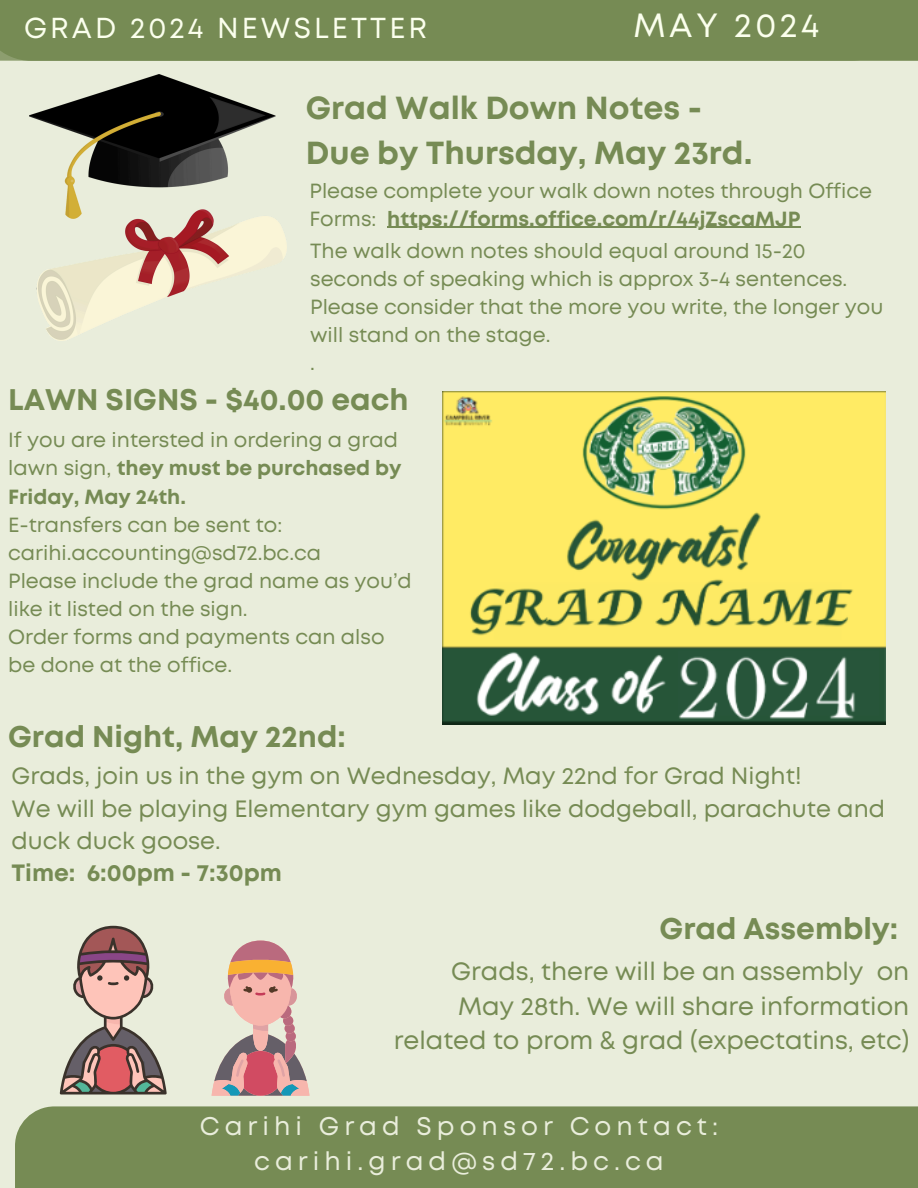
<style>
.page{position:relative;width:918px;height:1188px;background:#e9eddb}
.page>*{position:absolute;margin:0;border:0;box-sizing:border-box;transform-origin:0 0}
.t1{font:33.6px "Mont";letter-spacing:.11em;color:#fbffed}
.t2{font:700 31.8px/44.4px "Mont";color:#768b54}
.t3{font:700 29.85px "Mont";color:#768b54}
.t4{font:28.8px "Mont";letter-spacing:.11em;color:#fbffed}
.t5{font:25.5px/34.7px "Mont";letter-spacing:.2em;color:#e9eddb;text-align:center}
.t6{font:25.05px/34.3px "Mont";color:#768b54;text-align:right}
.t7{font:23.55px/32.4px "Mont";color:#768b54}
.t8{font:20.55px/28.2px "Mont";color:#768b54}
.t9{font:700 20.55px "Mont";color:#768b54}
.s1{font-weight:700}
</style>
<div class="page">
<div style="left:0;top:0;width:918px;height:61px;background:#768b54"></div>
<div style="left:15px;top:1106px;width:903px;height:82px;background:#768b54"></div>
<img style="left:29px;top:74px;width:258px;height:267px">
<img style="left:443px;top:391px;width:442px;height:333px">
<svg style="left:212px;top:941px;width:97px;height:155px"></svg>
<svg style="left:60px;top:926px;width:107px;height:169px"></svg>
<hr style="left:387px;top:227px;width:413px;height:1px;background:#768b54">
<p class="t4" style="left:24px;top:17px;width:404px">GRAD 2024 NEWSLETTER</p>
<h2 class="t1" style="left:633px;top:12px;width:187px">MAY 2024</h2>
<p class="t2" style="left:306px;top:89px;width:448px">Grad Walk Down Notes -<br>Due by Thursday, May 23rd.</p>
<p class="t8" style="left:309px;top:178px;width:564px">Please complete your walk down notes through Office<br>Forms:</p>
<p class="t9" style="left:387px;top:211px;width:415px">https://forms.office.com/r/44jZscaMJP</p>
<h4 class="t8" style="left:310px;top:238px;width:575px">The walk down notes should equal around 15-20 seconds of speaking which is approx 3-4 sentences.<br>Please consider that the more you write, the longer you will stand on the stage.</h4>
<h5 class="t8" style="left:310px;top:350px;width:6px">.</h5>
<p class="t3" style="left:8px;top:389px;width:402px">LAWN SIGNS - $40.00 each</p>
<p class="t8" style="left:8px;top:428px;width:395px">If you are intersted in ordering a grad lawn sign, <span class="s1">they must be purchased by<br>Friday, May 24th.</span></p>
<h4 class="t8" style="left:8px;top:512px;width:276px">E-transfers can be sent to:</h4>
<p class="t8" style="left:8px;top:540px;width:315px">carihi.accounting@sd72.bc.ca</p>
<p class="t8" style="left:8px;top:568px;width:405px">Please include the grad name as you’d like it listed on the sign.</p>
<p class="t8" style="left:8px;top:624px;width:378px">Order forms and payments can also</p>
<p class="t8" style="left:8px;top:653px;width:226px">be done at the office.</p>
<h4 class="t3" style="left:8px;top:726px;width:339px">Grad Night, May 22nd:</h4>
<h5 class="t7" style="left:12px;top:761px;width:875px">Grads, join us in the gym on Wednesday, May 22nd for Grad Night!<br>We will be playing Elementary gym games like dodgeball, parachute and duck duck goose.<br><span class="s1">Time: 6:00pm - 7:30pm</span></h5>
<p class="t3" style="left:660px;top:918px;width:240px">Grad Assembly:</p>
<p class="t6" style="left:394px;top:956px;width:517px">Grads, there will be an assembly on<br>May 28th. We will share information related to prom &amp; grad (expectatins, etc)</p>
<p class="t5" style="left:200px;top:1111px;width:520px">Carihi Grad Sponsor Contact: carihi.grad@sd72.bc.ca</p>
</div>
